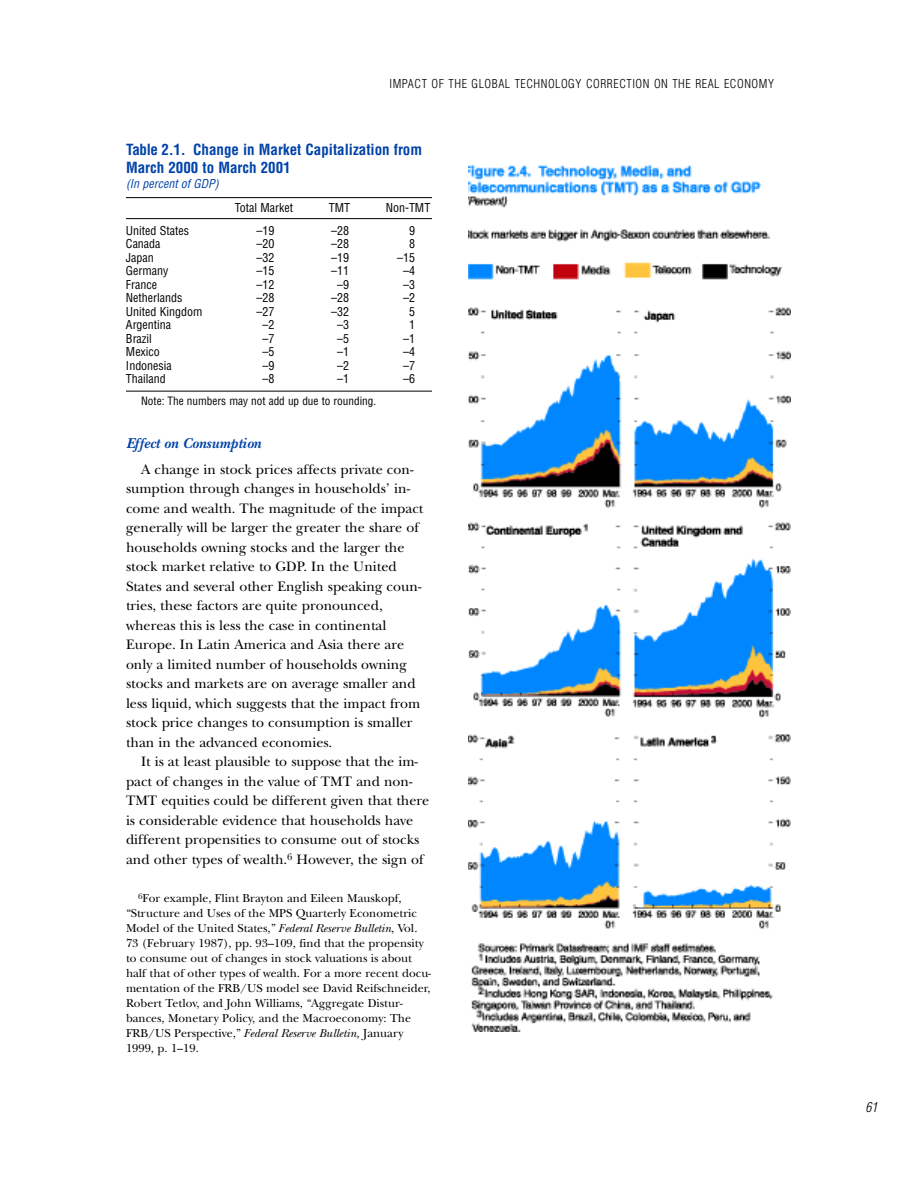
<style>
.page{position:relative;width:918px;height:1188px;background:#fff}
.page>*{position:absolute;margin:0;border:0;box-sizing:border-box;transform-origin:0 0}
.t1{font:700 condensed 15px/18px "Helvetica";color:#0043a8}
.t2{font:italic 700 15px "New Baskerville";color:#0043a8}
.t3{font:14.25px/19.5px "New Baskerville";color:#000}
.t4{font:italic 300 condensed 13.5px "Helvetica";color:#000}
.t5{font:12px/15px "New Baskerville";color:#000}
.t6{font:condensed 12px "Helvetica";color:#000}
.t7{font:300 condensed 12px "Helvetica";letter-spacing:.045em;color:#000}
.t8{font:italic condensed 12px "Helvetica";color:#0043a8}
.t9{font:condensed 11.25px "Helvetica";color:#000}
.s1{font-style:italic}
</style>
<div class="page">
<hr style="left:126px;top:197px;width:306px;height:1px;background:#000">
<hr style="left:126px;top:218px;width:306px;height:1px;background:#000">
<hr style="left:126px;top:391px;width:306px;height:1px;background:#000">
<img style="left:468px;top:166px;width:322px;height:865px">
<p class="t7" style="left:389px;top:79px;width:386px">IMPACT OF THE GLOBAL TECHNOLOGY CORRECTION ON THE REAL ECONOMY</p>
<p class="t1" style="left:126px;top:142px;width:298px">Table 2.1. Change in Market Capitalization from<br>March 2000 to March 2001</p>
<p class="t8" style="left:126px;top:179px;width:94px">(In percent of GDP)</p>
<p class="t6" style="left:235px;top:203px;width:60px">Total Market</p>
<p class="t6" style="left:329px;top:203px;width:23px">TMT</p>
<p class="t6" style="left:386px;top:203px;width:46px">Non-TMT</p>
<p class="t6" style="left:126px;top:226px;width:65px">United States</p>
<p class="t6" style="left:257px;top:226px;width:19px">–19</p>
<p class="t6" style="left:331px;top:226px;width:19px">–28</p>
<p class="t6" style="left:409px;top:226px;width:7px">9</p>
<p class="t6" style="left:126px;top:239px;width:36px">Canada</p>
<p class="t6" style="left:257px;top:239px;width:19px">–20</p>
<p class="t6" style="left:331px;top:239px;width:19px">–28</p>
<p class="t6" style="left:409px;top:239px;width:7px">8</p>
<p class="t6" style="left:126px;top:253px;width:29px">Japan</p>
<p class="t6" style="left:257px;top:253px;width:19px">–32</p>
<p class="t6" style="left:331px;top:253px;width:19px">–19</p>
<p class="t6" style="left:397px;top:253px;width:19px">–15</p>
<p class="t6" style="left:126px;top:266px;width:44px">Germany</p>
<p class="t6" style="left:257px;top:266px;width:19px">–15</p>
<p class="t6" style="left:331px;top:266px;width:19px">–11</p>
<p class="t6" style="left:403px;top:266px;width:13px">–4</p>
<p class="t6" style="left:126px;top:280px;width:33px">France</p>
<p class="t6" style="left:257px;top:280px;width:19px">–12</p>
<p class="t6" style="left:337px;top:280px;width:13px">–9</p>
<p class="t6" style="left:403px;top:280px;width:13px">–3</p>
<p class="t6" style="left:126px;top:293px;width:58px">Netherlands</p>
<p class="t6" style="left:257px;top:293px;width:19px">–28</p>
<p class="t6" style="left:331px;top:293px;width:19px">–28</p>
<p class="t6" style="left:403px;top:293px;width:13px">–2</p>
<p class="t6" style="left:126px;top:307px;width:78px">United Kingdom</p>
<p class="t6" style="left:256px;top:307px;width:19px">–27</p>
<p class="t6" style="left:331px;top:307px;width:19px">–32</p>
<p class="t6" style="left:409px;top:307px;width:7px">5</p>
<p class="t6" style="left:126px;top:320px;width:47px">Argentina</p>
<p class="t6" style="left:263px;top:320px;width:13px">–2</p>
<p class="t6" style="left:337px;top:320px;width:13px">–3</p>
<p class="t6" style="left:409px;top:320px;width:7px">1</p>
<p class="t6" style="left:126px;top:334px;width:27px">Brazil</p>
<p class="t6" style="left:263px;top:334px;width:13px">–7</p>
<p class="t6" style="left:337px;top:334px;width:13px">–5</p>
<p class="t6" style="left:403px;top:334px;width:13px">–1</p>
<p class="t6" style="left:126px;top:347px;width:35px">Mexico</p>
<p class="t6" style="left:263px;top:347px;width:13px">–5</p>
<p class="t6" style="left:337px;top:347px;width:13px">–1</p>
<p class="t6" style="left:403px;top:347px;width:13px">–4</p>
<p class="t6" style="left:126px;top:361px;width:47px">Indonesia</p>
<p class="t6" style="left:262px;top:361px;width:13px">–9</p>
<p class="t6" style="left:337px;top:361px;width:13px">–2</p>
<p class="t6" style="left:403px;top:361px;width:13px">–7</p>
<p class="t6" style="left:126px;top:374px;width:41px">Thailand</p>
<p class="t6" style="left:262px;top:374px;width:13px">–8</p>
<p class="t6" style="left:337px;top:374px;width:13px">–1</p>
<p class="t6" style="left:403px;top:374px;width:13px">–6</p>
<p class="t9" style="left:141px;top:397px;width:237px">Note: The numbers may not add up due to rounding.</p>
<p class="t2" style="left:126px;top:438px;width:137px">Effect on Consumption</p>
<p class="t3" style="left:126px;top:461px;width:299px;text-indent:15px">A change in stock prices affects private con&shy;sumption through changes in households’ in&shy;come and wealth. The magnitude of the impact generally will be larger the greater the share of households owning stocks and the larger the stock market relative to GDP. In the United States and several other English speaking coun&shy;tries, these factors are quite pronounced, whereas this is less the case in continental Europe. In Latin America and Asia there are only a limited number of households owning stocks and markets are on average smaller and less liquid, which suggests that the impact from stock price changes to consumption is smaller than in the advanced economies.</p>
<p class="t3" style="left:126px;top:754px;width:305px;text-indent:15px">It is at least plausible to suppose that the im&shy;pact of changes in the value of TMT and non-TMT equities could be different given that there is considerable evidence that households have different propensities to consume out of stocks and other types of wealth.<sup>6</sup> However, the sign of</p>
<p class="t5" style="left:126px;top:892px;width:307px;text-indent:12px"><sup>6</sup>For example, Flint Brayton and Eileen Mauskopf, “Structure and Uses of the MPS Quarterly Econometric Model of the United States,” <span class="s1">Federal Reserve Bulletin</span>, Vol.<br>73 (February 1987), pp. 93–109, find that the propensity to consume out of changes in stock valuations is about half that of other types of wealth. For a more recent docu&shy;mentation of the FRB/US model see David Reifschneider, Robert Tetlov, and John Williams, “Aggregate Distur&shy;bances, Monetary Policy, and the Macroeconomy: The FRB/US Perspective,” <span class="s1">Federal Reserve Bulletin,</span> January 1999, p. 1–19.</p>
<p class="t4" style="left:866px;top:1102px;width:13px">61</p>
</div>
